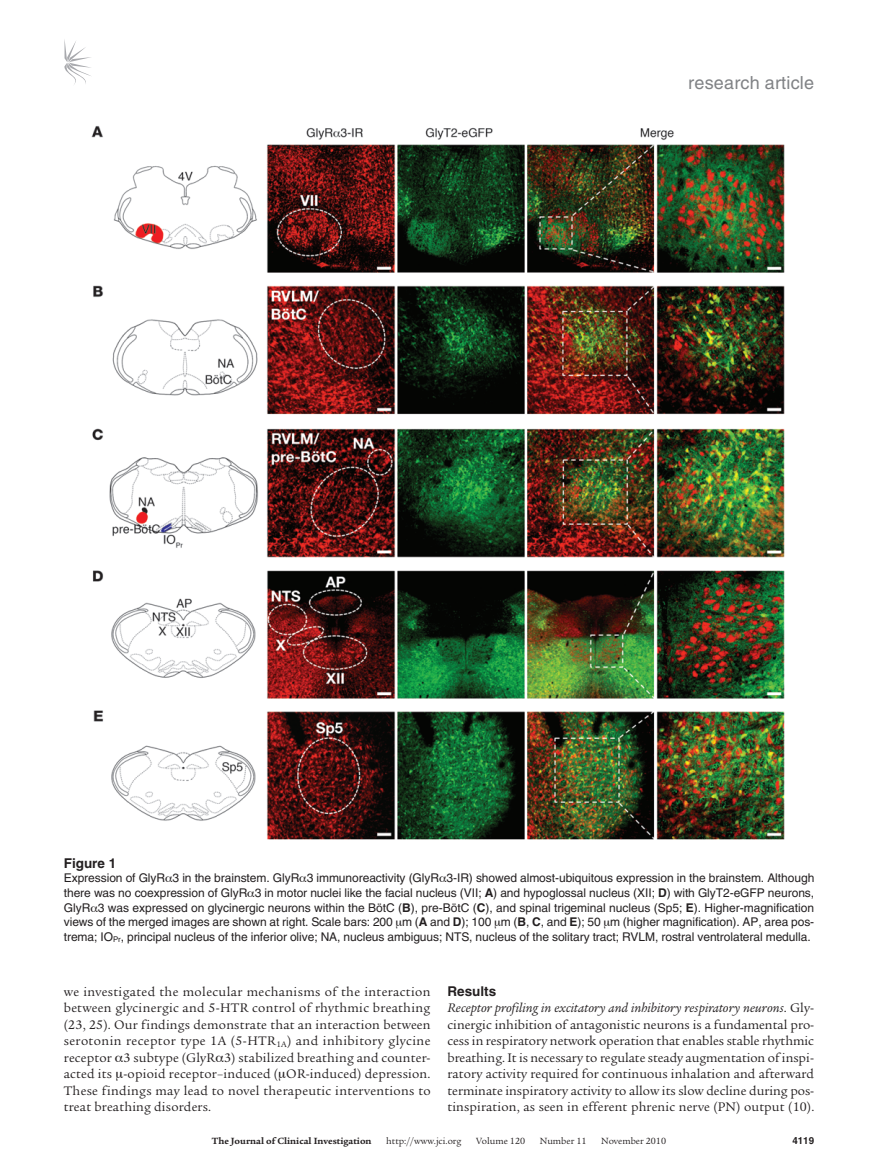
<style>
.page{position:relative;width:878px;height:1174px;background:#fff}
.page>*{position:absolute;margin:0;border:0;box-sizing:border-box;transform-origin:0 0}
.t1{font:18px "Helvetica LT Std";letter-spacing:.01em;color:#808285}
.t2{font:13.5px/16.5px "Legacy Serif Std";letter-spacing:.015em;color:#231f20;text-align:justify}
.t3{font:700 13.5px "Helvetica LT Std";color:#231f20}
.t4{font:12px/14.7px "Helvetica LT Std";letter-spacing:-.005em;color:#231f20;text-align:justify}
.t5{font:9.75px "Legacy Serif Std";color:#231f20}
.t6{font:700 9.75px "Legacy Serif Std";color:#231f20}
.t7{font:700 9.75px "Helvetica LT Std";color:#231f20}
.s1{font-weight:700}
.s2{font-style:italic}
</style>
<div class="page">
<svg style="left:64px;top:39px;width:27px;height:45px"></svg>
<img style="left:91px;top:126px;width:694px;height:714px">
<h1 class="t1" style="left:688px;top:72px;width:127px">research article</h1>
<p class="t3" style="left:64px;top:855px;width:54px">Figure 1</p>
<p class="t4" style="left:64px;top:871px;width:752px">Expression of GlyR 3 in the brainstem. GlyR 3 immunoreactivity (GlyR 3-IR) showed almost-ubiquitous expression in the brainstem. Although there was no coexpression of GlyR 3 in motor nuclei like the facial nucleus (VII; <span class="s1">A</span>) and hypoglossal nucleus (XII; <span class="s1">D</span>) with GlyT2-eGFP neurons, GlyR 3 was expressed on glycinergic neurons within the BötC (<span class="s1">B</span>), pre-BötC (<span class="s1">C</span>), and spinal trigeminal nucleus (Sp5; <span class="s1">E</span>). Higher-magnification views of the merged images are shown at right. Scale bars: 200 m (<span class="s1">A</span> and <span class="s1">D</span>); 100 m (<span class="s1">B</span>, <span class="s1">C</span>, and <span class="s1">E</span>); 50 m (higher magnification). AP, area pos&shy;trema; IO<sub>Pr</sub>, principal nucleus of the inferior olive; NA, nucleus ambiguus; NTS, nucleus of the solitary tract; RVLM, rostral ventrolateral medulla.</p>
<p class="t2" style="left:64px;top:983px;width:368px">we investigated the molecular mechanisms of the interaction between glycinergic and 5-HTR control of rhythmic breathing (23, 25). Our findings demonstrate that an interaction between serotonin receptor type 1A (5-HTR<sub>1A</sub>) and inhibitory glycine receptor 3 subtype (GlyR 3) stabilized breathing and counter&shy;acted its -opioid receptor–induced ( OR-induced) depression.<br>These findings may lead to novel therapeutic interventions to treat breathing disorders.</p>
<p class="t3" style="left:447px;top:982px;width:50px">Results</p>
<p class="t2" style="left:447px;top:999px;width:368px"><span class="s2">Receptor profiling in excitatory and inhibitory respiratory neurons</span>. Gly&shy;cinergic inhibition of antagonistic neurons is a fundamental pro&shy;cess in respiratory network operation that enables stable rhythmic breathing. It is necessary to regulate steady augmentation of inspi&shy;ratory activity required for continuous inhalation and afterward terminate inspiratory activity to allow its slow decline during pos&shy;tinspiration, as seen in efferent phrenic nerve (PN) output (10).</p>
<p class="t6" style="left:212px;top:1135px;width:161px">The Journal of Clinical Investigation</p>
<p class="t5" style="left:386px;top:1135px;width:77px">http://www.jci.org</p>
<p class="t5" style="left:476px;top:1135px;width:50px">Volume 120</p>
<p class="t5" style="left:540px;top:1135px;width:48px">Number 11</p>
<p class="t5" style="left:601px;top:1135px;width:66px">November 2010</p>
<p class="t7" style="left:792px;top:1134px;width:23px">4119</p>
</div>
